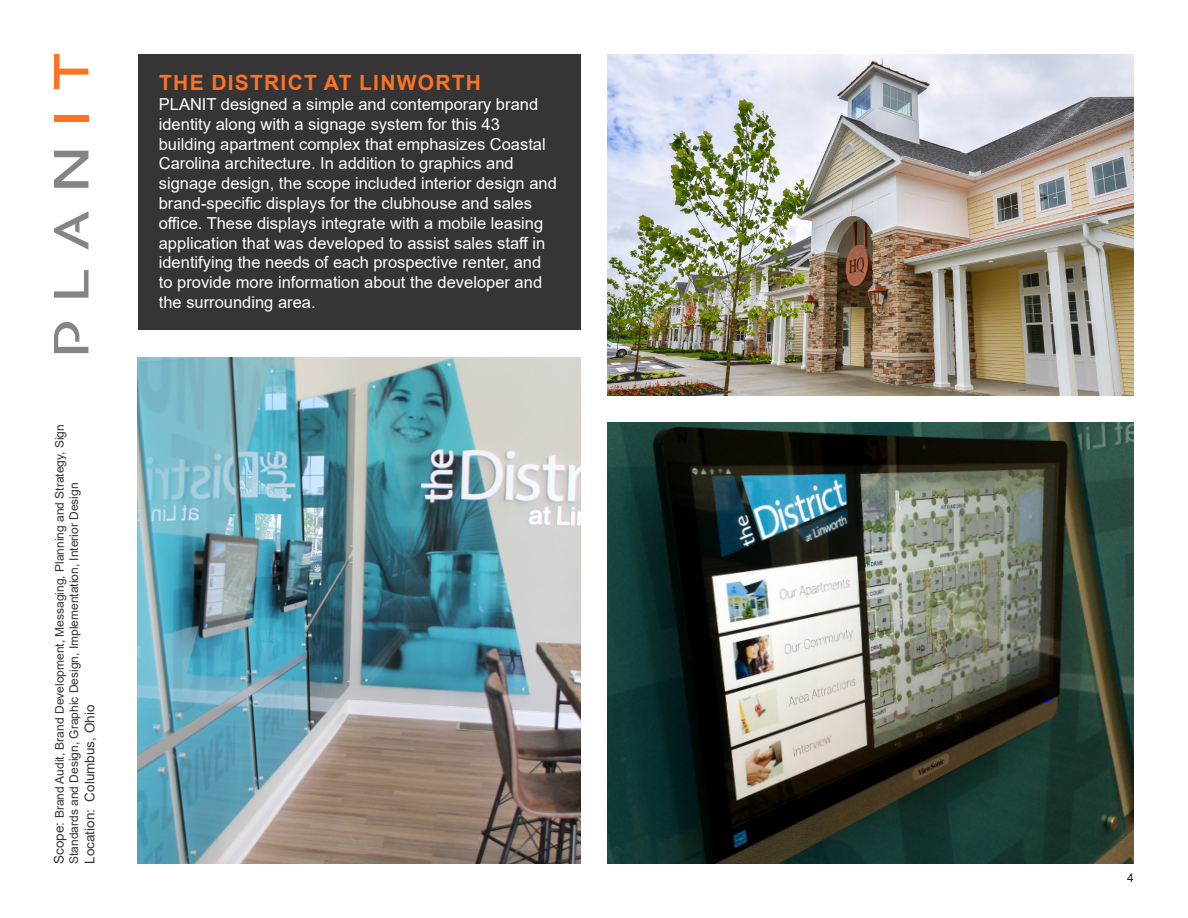
<style>
.page{position:relative;width:1188px;height:918px;background:#fff}
.page>*{position:absolute;margin:0;border:0;box-sizing:border-box;transform-origin:0 0}
.t1{font:700 21px "Arial";letter-spacing:.06em;color:#fd7326}
.t2{font:16.5px/19.8px "Arial";color:#fff}
.t3{font:13.5px "Arial";color:#363434}
.t4{font:12px/14.4px "Arial";color:#363434}
.t5{font:12px "Arial";color:#231f20}
.s1{font-size:13.5px}
</style>
<div class="page">
<svg style="left:54px;top:322px;width:34px;height:31px"></svg>
<svg style="left:54px;top:211px;width:34px;height:39px"></svg>
<svg style="left:54px;top:270px;width:34px;height:28px"></svg>
<svg style="left:54px;top:151px;width:34px;height:37px"></svg>
<div style="left:54px;top:115px;width:34px;height:6px;background:#fd7326"></div>
<svg style="left:54px;top:54px;width:34px;height:35px"></svg>
<div style="left:138px;top:54px;width:442px;height:275px;background:#363434"></div>
<img style="left:608px;top:54px;width:526px;height:341px">
<img style="left:138px;top:358px;width:442px;height:506px">
<img style="left:608px;top:422px;width:526px;height:442px">
<p class="t4" style="left:52px;top:864px;width:441px;rotate:-90deg"><span class="s1">Scope:</span> Brand Audit, Brand Development, Messaging, Planning and Strategy, Sign<br>Standards and Design, Graphic Design, Implementation, Interior Design</p>
<p class="t3" style="left:80px;top:864px;width:161px;rotate:-90deg">Location: Columbus, Ohio</p>
<p class="t1" style="left:159px;top:68px;width:323px">THE DISTRICT AT LINWORTH</p>
<p class="t2" style="left:159px;top:94px;width:400px">PLANIT designed a simple and contemporary brand identity along with a signage system for this 43 building apartment complex that emphasizes Coastal Carolina architecture. In addition to graphics and signage design, the scope included interior design and brand-specific displays for the clubhouse and sales office. These displays integrate with a mobile leasing application that was developed to assist sales staff in identifying the needs of each prospective renter, and to provide more information about the developer and the surrounding area.</p>
<p class="t5" style="left:1127px;top:870px;width:8px">4</p>
</div>
